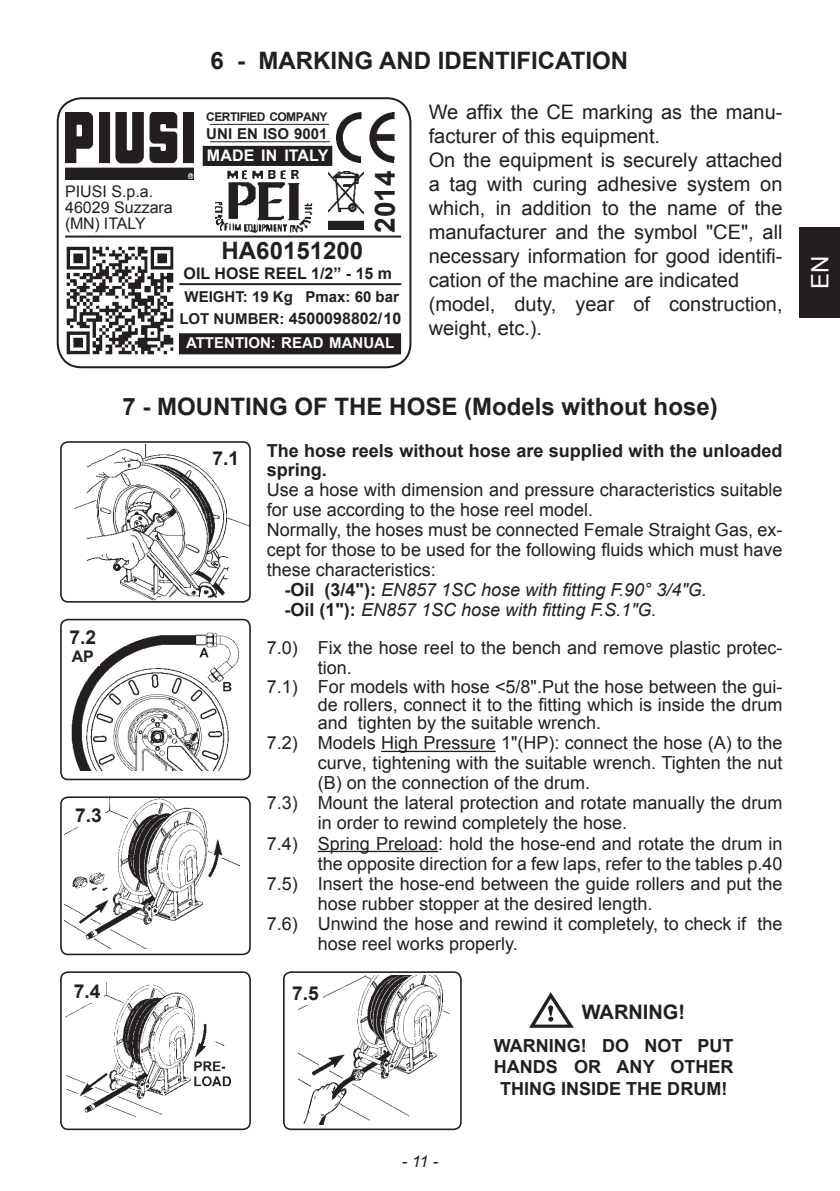
<style>
.page{position:relative;width:840px;height:1191px;background:#fff}
.page>*{position:absolute;margin:0;border:0;box-sizing:border-box;transform-origin:0 0}
.t1{font:700 28px "Arial";color:#231f20}
.t2{font:700 24px "Arial";color:#231f20}
.t3{font:24px "Arial";color:#fff}
.t4{font:20px/24px "Arial";color:#231f20}
.t5{font:700 20px "Arial";color:#231f20}
.t6{font:700 19.2px "Arial";color:#231f20}
.t7{font:18px "Arial";color:#231f20}
.t8{font:700 18px/21.6px "Arial";color:#231f20}
.t9{font:italic 18px "Arial";color:#231f20}
.t10{font:700 16px "Arial";color:#231f20}
.t11{font:16px/16px "Arial";color:#231f20}
.t12{font:700 16px "Arial";letter-spacing:.005em;color:#fff}
.t13{font:italic 16px "Arial";color:#231f20}
.t14{font:700 15px "Arial";color:#231f20}
.t15{font:700 15px "Arial";color:#fff}
.t16{font:700 12px "Arial";letter-spacing:-.045em;color:#231f20}
.s1{font-size:15px}
.s2{font-weight:700;font-style:normal}
</style>
<div class="page">
<div style="left:799px;top:227px;width:40px;height:90px;background:#231f20"></div>
<img style="left:529px;top:993px;width:43px;height:34px">
<hr style="left:381px;top:750px;width:114px;height:2px;background:#231f20">
<hr style="left:317px;top:850px;width:121px;height:2px;background:#231f20">
<div style="left:57px;top:97px;width:354px;height:271px;border:2px solid #231f20;border-radius:24px"></div>
<img style="left:65px;top:112px;width:128px;height:67px">
<hr style="left:210px;top:124px;width:119px;height:1px;background:#231f20">
<hr style="left:210px;top:141px;width:120px;height:1px;background:#231f20">
<img style="left:337px;top:112px;width:58px;height:51px">
<img style="left:215px;top:170px;width:97px;height:62px">
<img style="left:328px;top:171px;width:36px;height:59px">
<div style="left:203px;top:147px;width:128px;height:18px;background:#231f20"></div>
<div style="left:202px;top:146px;width:130px;height:20px;border:2px solid #231f20"></div>
<hr style="left:65px;top:235px;width:336px;height:2px;background:#231f20">
<hr style="left:179px;top:283px;width:222px;height:2px;background:#231f20">
<img style="left:61px;top:246px;width:113px;height:114px">
<div style="left:180px;top:334px;width:220px;height:19px;background:#231f20"></div>
<div style="left:179px;top:333px;width:222px;height:21px;border:2px solid #231f20"></div>
<div style="left:60px;top:619px;width:191px;height:161px;border:2px solid #231f20;border-radius:7px"></div>
<div style="left:60px;top:796px;width:191px;height:159px;border:2px solid #231f20;border-radius:7px"></div>
<img style="left:64px;top:797px;width:175px;height:152px">
<div style="left:60px;top:971px;width:191px;height:159px;border:2px solid #231f20;border-radius:7px"></div>
<div style="left:283px;top:971px;width:178px;height:159px;border:2px solid #231f20;border-radius:7px"></div>
<img style="left:66px;top:982px;width:165px;height:136px">
<img style="left:298px;top:975px;width:153px;height:149px">
<div style="left:70px;top:980px;width:34px;height:23px;background:#fff"></div>
<div style="left:288px;top:981px;width:34px;height:23px;background:#fff"></div>
<div style="left:71px;top:803px;width:34px;height:23px;background:#fff"></div>
<img style="left:71px;top:632px;width:169px;height:138px">
<div style="left:66px;top:626px;width:34px;height:40px;background:#fff"></div>
<img style="left:60px;top:444px;width:191px;height:159px">
<div style="left:209px;top:447px;width:34px;height:23px;background:#fff"></div>
<p class="t11" style="left:65px;top:183px;width:109px">PIUSI S.p.a.<br>46029 Suzzara (MN) ITALY</p>
<h2 class="t2" style="left:210px;top:44px;width:419px">6 - MARKING AND IDENTIFICATION</h2>
<p class="t4" style="left:428px;top:100px;width:355px">We affix the CE marking as the manu&shy;facturer of this equipment.<br>On the equipment is securely attached a tag with curing adhesive system on which, in addition to the name of the manufacturer and the symbol "CE", all necessary information for good identifi&shy;cation of the machine are indicated (model, duty, year of construction, weight, etc.).</p>
<p class="t16" style="left:206px;top:109px;width:123px">CERTIFIED COMPANY</p>
<p class="t14" style="left:206px;top:124px;width:123px">UNI EN ISO 9001</p>
<p class="t12" style="left:207px;top:144px;width:123px">MADE IN ITALY</p>
<h1 class="t1" style="left:366px;top:233px;width:64px;rotate:-90deg">2014</h1>
<h2 class="t2" style="left:221px;top:235px;width:143px">HA60151200</h2>
<p class="t10" style="left:183px;top:262px;width:210px">OIL HOSE REEL 1/2” - 15 m</p>
<p class="t10" style="left:179px;top:308px;width:223px"><span class="s1">LOT NUMBER:</span> 4500098802/10</p>
<p class="t14" style="left:184px;top:286px;width:216px">WEIGHT: 19 Kg Pmax: 60 bar</p>
<p class="t15" style="left:186px;top:332px;width:209px">ATTENTION: READ MANUAL</p>
<p class="t6" style="left:69px;top:624px;width:28px">7.2</p>
<p class="t10" style="left:72px;top:645px;width:24px">AP</p>
<p class="t6" style="left:75px;top:802px;width:28px">7.3</p>
<h2 class="t2" style="left:122px;top:390px;width:596px">7 - MOUNTING OF THE HOSE (Models without hose)</h2>
<p class="t6" style="left:212px;top:446px;width:28px">7.1</p>
<p class="t8" style="left:266px;top:442px;width:517px;line-height:18.4px">The hose reels without hose are supplied with the unloaded spring.</p>
<p class="t7" style="left:266px;top:478px;width:517px">Use a hose with dimension and pressure characteristics suitable</p>
<p class="t7" style="left:266px;top:498px;width:328px">for use according to the hose reel model.</p>
<p class="t7" style="left:266px;top:518px;width:517px">Normally, the hoses must be connected Female Straight Gas, ex-</p>
<p class="t7" style="left:266px;top:538px;width:517px">cept for those to be used for the following fluids which must have</p>
<p class="t7" style="left:266px;top:558px;width:171px">these characteristics:</p>
<p class="t9" style="left:284px;top:578px;width:423px"><span class="s2">-Oil (3/4"):</span> EN857 1SC hose with fitting F.90° 3/4"G.</p>
<p class="t9" style="left:284px;top:598px;width:373px"><span class="s2">-Oil (1"):</span> EN857 1SC hose with fitting F.S.1"G.</p>
<p class="t7" style="left:266px;top:636px;width:517px">7.0) Fix the hose reel to the bench and remove plastic protec-</p>
<p class="t7" style="left:317px;top:656px;width:36px">tion.</p>
<p class="t7" style="left:266px;top:674px;width:517px">7.1) For models with hose &lt;5/8".Put the hose between the gui-</p>
<p class="t7" style="left:317px;top:693px;width:466px">de rollers, connect it to the fitting which is inside the drum</p>
<p class="t7" style="left:317px;top:711px;width:285px">and tighten by the suitable wrench.</p>
<p class="t7" style="left:266px;top:731px;width:517px">7.2) Models High Pressure 1"(HP): connect the hose (A) to the</p>
<p class="t7" style="left:317px;top:751px;width:466px">curve, tightening with the suitable wrench. Tighten the nut</p>
<p class="t7" style="left:317px;top:771px;width:274px">(B) on the connection of the drum.</p>
<p class="t7" style="left:266px;top:791px;width:517px">7.3) Mount the lateral protection and rotate manually the drum</p>
<p class="t7" style="left:317px;top:811px;width:311px">in order to rewind completely the hose.</p>
<p class="t7" style="left:266px;top:831px;width:517px">7.4) Spring Preload: hold the hose-end and rotate the drum in</p>
<p class="t7" style="left:317px;top:851px;width:466px">the opposite direction for a few laps, refer to the tables p.40</p>
<p class="t7" style="left:266px;top:871px;width:517px">7.5) Insert the hose-end between the guide rollers and put the</p>
<p class="t7" style="left:317px;top:891px;width:336px">hose rubber stopper at the desired length.</p>
<p class="t7" style="left:266px;top:911px;width:517px">7.6) Unwind the hose and rewind it completely, to check if the</p>
<p class="t7" style="left:317px;top:931px;width:201px">hose reel works properly.</p>
<p class="t6" style="left:74px;top:979px;width:28px">7.4</p>
<p class="t6" style="left:292px;top:980px;width:28px">7.5</p>
<p class="t13" style="left:402px;top:1150px;width:38px">- 11 -</p>
<p class="t5" style="left:581px;top:998px;width:105px">WARNING!</p>
<p class="t8" style="left:493px;top:1035px;width:241px;text-align:center">WARNING! DO NOT PUT<br>HANDS OR ANY OTHER<br>THING INSIDE THE DRUM!</p>
<h2 class="t3" style="left:804px;top:289px;width:35px;rotate:-90deg">EN</h2>
</div>
